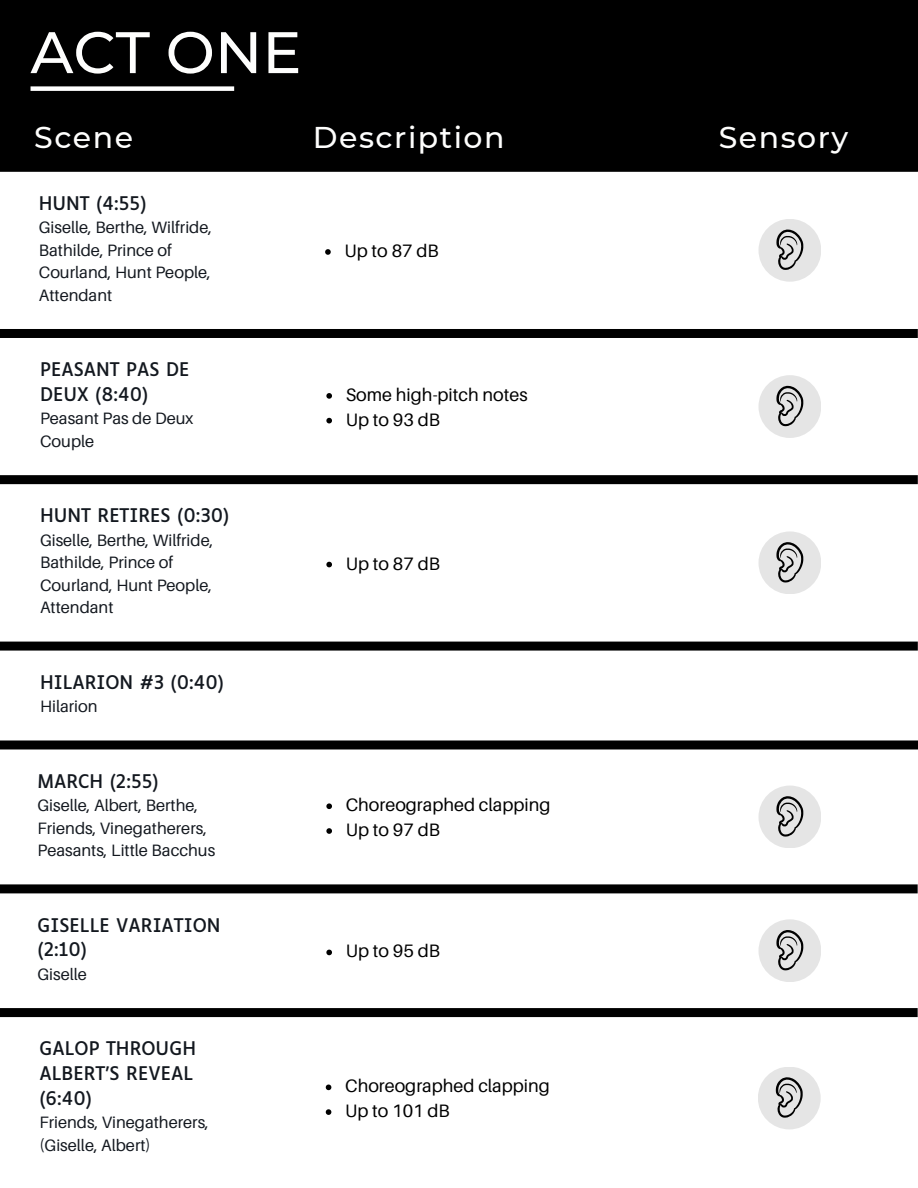
<style>
.page{position:relative;width:918px;height:1188px;background:#fff}
.page>*{position:absolute;margin:0;border:0;box-sizing:border-box;transform-origin:0 0}
.t1{font:500 58.5px "Montserrat";color:#fefefd}
.t2{font:500 30px "Montserrat";letter-spacing:.05em;color:#fefefd}
.t3{font:18px/24.8px "Luciole";color:#13181f}
.t4{font:18px/24.8px "Aileron";color:#000}
.t5{font:16.5px/22.5px "Aileron";color:#13181f}
</style>
<div class="page">
<div style="left:0;top:0;width:918px;height:172px;background:#000"></div>
<div style="left:31px;top:86px;width:203px;height:5px;background:#fff"></div>
<div style="left:0;top:329px;width:918px;height:9px;background:#000"></div>
<div style="left:0;top:475px;width:918px;height:9px;background:#000"></div>
<div style="left:758px;top:219px;width:63px;height:63px;background:#e5e5e5;border-radius:50%"></div>
<svg style="left:776px;top:229px;width:27px;height:41px"></svg>
<svg style="left:325px;top:249px;width:6px;height:6px"></svg>
<div style="left:758px;top:375px;width:63px;height:63px;background:#e5e5e5;border-radius:50%"></div>
<svg style="left:776px;top:386px;width:27px;height:40px"></svg>
<svg style="left:326px;top:393px;width:6px;height:6px"></svg>
<svg style="left:326px;top:418px;width:6px;height:5px"></svg>
<div style="left:758px;top:531px;width:63px;height:63px;background:#e5e5e5;border-radius:50%"></div>
<svg style="left:776px;top:542px;width:27px;height:41px"></svg>
<svg style="left:326px;top:562px;width:6px;height:5px"></svg>
<div style="left:0;top:642px;width:918px;height:9px;background:#000"></div>
<div style="left:758px;top:786px;width:63px;height:62px;background:#e5e5e5;border-radius:50%"></div>
<svg style="left:776px;top:796px;width:27px;height:41px"></svg>
<svg style="left:326px;top:803px;width:6px;height:6px"></svg>
<svg style="left:326px;top:828px;width:6px;height:6px"></svg>
<div style="left:0;top:740px;width:918px;height:9px;background:#000"></div>
<div style="left:0;top:884px;width:918px;height:9px;background:#000"></div>
<div style="left:758px;top:919px;width:63px;height:63px;background:#e5e5e5;border-radius:50%"></div>
<svg style="left:776px;top:930px;width:27px;height:40px"></svg>
<svg style="left:326px;top:950px;width:6px;height:5px"></svg>
<div style="left:0;top:1008px;width:918px;height:9px;background:#000"></div>
<div style="left:758px;top:1067px;width:63px;height:62px;background:#e5e5e5;border-radius:50%"></div>
<svg style="left:776px;top:1077px;width:27px;height:41px"></svg>
<svg style="left:326px;top:1085px;width:5px;height:5px"></svg>
<svg style="left:326px;top:1109px;width:5px;height:6px"></svg>
<h1 class="t1" style="left:31px;top:17px;width:272px">ACT ONE</h1>
<h2 class="t2" style="left:34px;top:119px;width:100px">Scene</h2>
<h2 class="t2" style="left:313px;top:119px;width:193px">Description</h2>
<h2 class="t2" style="left:719px;top:119px;width:131px">Sensory</h2>
<p class="t3" style="left:39px;top:192px;width:109px">HUNT (4:55)</p>
<p class="t5" style="left:39px;top:216px;width:175px">Giselle, Berthe, Wilfride,<br>Bathilde, Prince of<br>Courland, Hunt People,<br>Attendant</p>
<p class="t3" style="left:40px;top:359px;width:151px">PEASANT PAS DE<br>DEUX (8:40)</p>
<p class="t5" style="left:40px;top:407px;width:155px">Peasant Pas de Deux<br>Couple</p>
<p class="t3" style="left:40px;top:505px;width:191px">HUNT RETIRES (0:30)</p>
<p class="t5" style="left:40px;top:529px;width:175px">Giselle, Berthe, Wilfride,<br>Bathilde, Prince of<br>Courland, Hunt People,<br>Attendant</p>
<p class="t3" style="left:40px;top:671px;width:186px">HILARION #3 (0:40)</p>
<p class="t5" style="left:40px;top:695px;width:59px">Hilarion</p>
<p class="t4" style="left:344px;top:238px;width:96px">Up to 87 dB</p>
<p class="t4" style="left:346px;top:382px;width:183px">Some high-pitch notes<br>Up to 93 dB</p>
<p class="t4" style="left:346px;top:551px;width:96px">Up to 87 dB</p>
<p class="t3" style="left:37px;top:770px;width:123px">MARCH (2:55)</p>
<p class="t5" style="left:37px;top:794px;width:179px">Giselle, Albert, Berthe,<br>Friends, Vinegatherers,<br>Peasants, Little Bacchus</p>
<p class="t4" style="left:346px;top:792px;width:206px">Choreographed clapping<br>Up to 97 dB</p>
<p class="t3" style="left:37px;top:914px;width:185px">GISELLE VARIATION (2:10)</p>
<p class="t5" style="left:37px;top:963px;width:51px">Giselle</p>
<p class="t3" style="left:39px;top:1038px;width:158px">GALOP THROUGH<br>ALBERT’S REVEAL (6:40)</p>
<p class="t5" style="left:39px;top:1111px;width:171px">Friends, Vinegatherers, (Giselle, Albert)</p>
<p class="t4" style="left:346px;top:938px;width:96px">Up to 95 dB</p>
<p class="t4" style="left:345px;top:1073px;width:206px">Choreographed clapping<br>Up to 101 dB</p>
</div>
